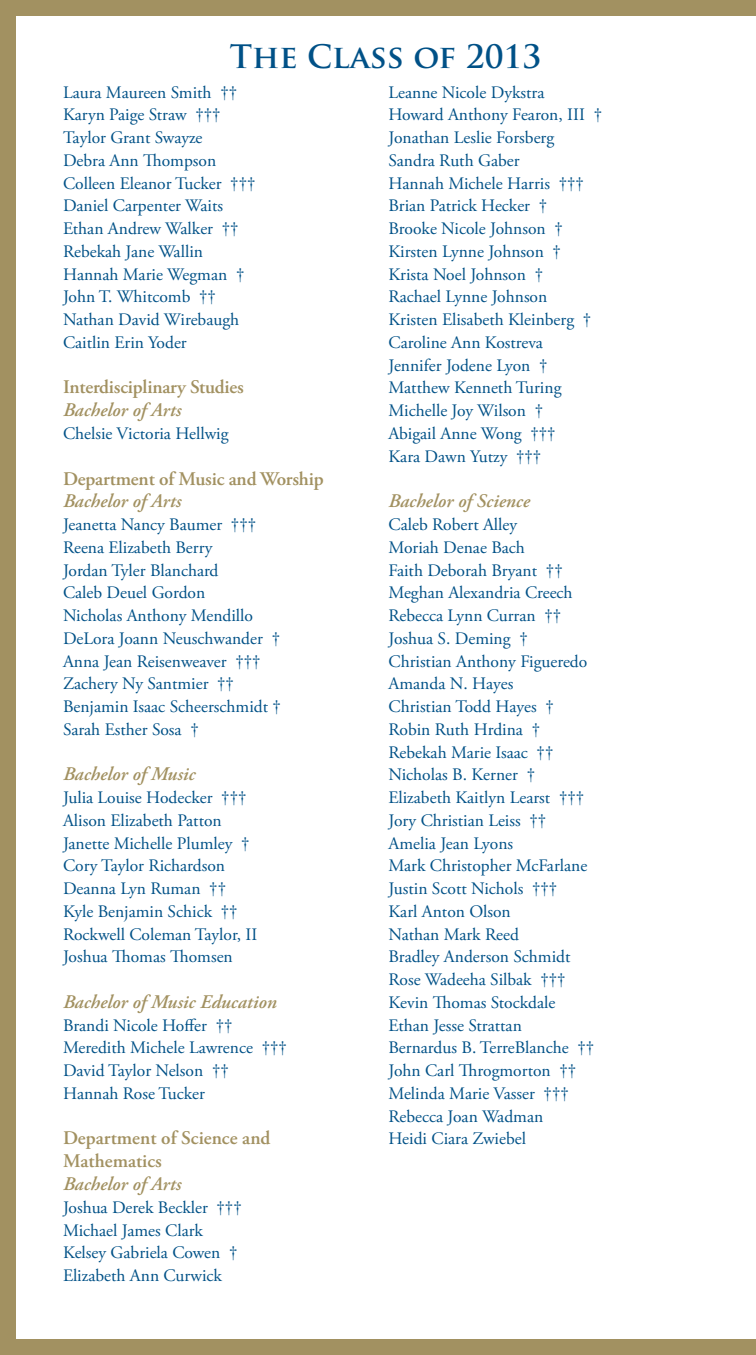
<style>
.page{position:relative;width:756px;height:1355px;background:#fff}
.page>*{position:absolute;margin:0;border:0;box-sizing:border-box;transform-origin:0 0}
.t1{font:700 31.5px "Trajan Pro";color:#005187}
.class_of_2008-degree{font:italic 600 19.25px "Adobe Garamond Pro";color:#a29161}
.class_of_2008-depart{font:600 19.25px/22.8px "Adobe Garamond Pro";letter-spacing:-.01em;color:#a29161}
.class_of_2008-name_o{font:17.5px "Adobe Garamond Pro";color:#005187}
</style>
<div class="page">
<div style="left:0;top:0;width:16px;height:1354px;background:#a29161"></div>
<div style="left:0;top:0;width:756px;height:16px;background:#a29161"></div>
<div style="left:0;top:1339px;width:756px;height:15px;background:#a29161"></div>
<h1 class="t1" style="left:230px;top:37px;width:313px">The Class of 2013</h1>
<p class="class_of_2008-name_o" style="left:63px;top:82px;width:176px">Laura Maureen Smith ††</p>
<p class="class_of_2008-name_o" style="left:63px;top:104px;width:159px">Karyn Paige Straw †††</p>
<p class="class_of_2008-name_o" style="left:63px;top:127px;width:141px">Taylor Grant Swayze</p>
<p class="class_of_2008-name_o" style="left:63px;top:150px;width:155px">Debra Ann Thompson</p>
<p class="class_of_2008-name_o" style="left:63px;top:173px;width:194px">Colleen Eleanor Tucker †††</p>
<p class="class_of_2008-name_o" style="left:63px;top:195px;width:162px">Daniel Carpenter Waits</p>
<p class="class_of_2008-name_o" style="left:63px;top:218px;width:177px">Ethan Andrew Walker ††</p>
<p class="class_of_2008-name_o" style="left:63px;top:241px;width:142px">Rebekah Jane Wallin</p>
<p class="class_of_2008-name_o" style="left:63px;top:264px;width:183px">Hannah Marie Wegman †</p>
<p class="class_of_2008-name_o" style="left:63px;top:286px;width:155px">John T. Whitcomb ††</p>
<p class="class_of_2008-name_o" style="left:63px;top:309px;width:178px">Nathan David Wirebaugh</p>
<p class="class_of_2008-name_o" style="left:63px;top:332px;width:125px">Caitlin Erin Yoder</p>
<p class="class_of_2008-depart" style="left:63px;top:376px;width:182px">Interdisciplinary Studies</p>
<p class="class_of_2008-degree" style="left:63px;top:399px;width:120px">Bachelor of Arts</p>
<p class="class_of_2008-name_o" style="left:63px;top:423px;width:167px">Chelsie Victoria Hellwig</p>
<p class="class_of_2008-depart" style="left:63px;top:467px;width:262px">Department of Music and Worship</p>
<p class="class_of_2008-degree" style="left:63px;top:490px;width:120px">Bachelor of Arts</p>
<p class="class_of_2008-name_o" style="left:63px;top:514px;width:195px">Jeanetta Nancy Baumer †††</p>
<p class="class_of_2008-name_o" style="left:63px;top:537px;width:151px">Reena Elizabeth Berry</p>
<p class="class_of_2008-name_o" style="left:63px;top:559px;width:157px">Jordan Tyler Blanchard</p>
<p class="class_of_2008-name_o" style="left:63px;top:582px;width:144px">Caleb Deuel Gordon</p>
<p class="class_of_2008-name_o" style="left:63px;top:605px;width:192px">Nicholas Anthony Mendillo</p>
<p class="class_of_2008-name_o" style="left:63px;top:628px;width:219px">DeLora Joann Neuschwander †</p>
<p class="class_of_2008-name_o" style="left:63px;top:650px;width:199px">Anna Jean Reisenweaver †††</p>
<p class="class_of_2008-name_o" style="left:63px;top:673px;width:173px">Zachery Ny Santmier ††</p>
<p class="class_of_2008-name_o" style="left:63px;top:696px;width:219px">Benjamin Isaac Scheerschmidt †</p>
<p class="class_of_2008-name_o" style="left:63px;top:719px;width:137px">Sarah Esther Sosa †</p>
<p class="class_of_2008-degree" style="left:63px;top:763px;width:134px">Bachelor of Music</p>
<p class="class_of_2008-name_o" style="left:63px;top:787px;width:185px">Julia Louise Hodecker †††</p>
<p class="class_of_2008-name_o" style="left:63px;top:810px;width:160px">Alison Elizabeth Patton</p>
<p class="class_of_2008-name_o" style="left:63px;top:832px;width:188px">Janette Michelle Plumley †</p>
<p class="class_of_2008-name_o" style="left:63px;top:855px;width:164px">Cory Taylor Richardson</p>
<p class="class_of_2008-name_o" style="left:63px;top:878px;width:165px">Deanna Lyn Ruman ††</p>
<p class="class_of_2008-name_o" style="left:63px;top:901px;width:176px">Kyle Benjamin Schick ††</p>
<p class="class_of_2008-name_o" style="left:63px;top:923px;width:196px">Rockwell Coleman Taylor, II</p>
<p class="class_of_2008-name_o" style="left:63px;top:946px;width:171px">Joshua Thomas Thomsen</p>
<p class="class_of_2008-degree" style="left:63px;top:990px;width:215px">Bachelor of Music Education</p>
<p class="class_of_2008-name_o" style="left:63px;top:1014px;width:171px">Brandi Nicole Hoffer ††</p>
<p class="class_of_2008-name_o" style="left:63px;top:1037px;width:225px">Meredith Michele Lawrence †††</p>
<p class="class_of_2008-name_o" style="left:63px;top:1060px;width:167px">David Taylor Nelson ††</p>
<p class="class_of_2008-name_o" style="left:63px;top:1083px;width:144px">Hannah Rose Tucker</p>
<p class="class_of_2008-depart" style="left:63px;top:1127px;width:209px">Department of Science and<br>Mathematics</p>
<p class="class_of_2008-degree" style="left:63px;top:1172px;width:120px">Bachelor of Arts</p>
<p class="class_of_2008-name_o" style="left:63px;top:1196px;width:180px">Joshua Derek Beckler †††</p>
<p class="class_of_2008-name_o" style="left:63px;top:1219px;width:141px">Michael James Clark</p>
<p class="class_of_2008-name_o" style="left:63px;top:1242px;width:176px">Kelsey Gabriela Cowen †</p>
<p class="class_of_2008-name_o" style="left:63px;top:1265px;width:161px">Elizabeth Ann Curwick</p>
<p class="class_of_2008-name_o" style="left:388px;top:82px;width:157px">Leanne Nicole Dykstra</p>
<p class="class_of_2008-name_o" style="left:388px;top:104px;width:215px">Howard Anthony Fearon, III †</p>
<p class="class_of_2008-name_o" style="left:388px;top:127px;width:167px">Jonathan Leslie Forsberg</p>
<p class="class_of_2008-name_o" style="left:388px;top:150px;width:133px">Sandra Ruth Gaber</p>
<p class="class_of_2008-name_o" style="left:388px;top:173px;width:197px">Hannah Michele Harris †††</p>
<p class="class_of_2008-name_o" style="left:388px;top:195px;width:160px">Brian Patrick Hecker †</p>
<p class="class_of_2008-name_o" style="left:388px;top:218px;width:176px">Brooke Nicole Johnson †</p>
<p class="class_of_2008-name_o" style="left:388px;top:241px;width:174px">Kirsten Lynne Johnson †</p>
<p class="class_of_2008-name_o" style="left:388px;top:264px;width:156px">Krista Noel Johnson †</p>
<p class="class_of_2008-name_o" style="left:388px;top:286px;width:160px">Rachael Lynne Johnson</p>
<p class="class_of_2008-name_o" style="left:388px;top:309px;width:204px">Kristen Elisabeth Kleinberg †</p>
<p class="class_of_2008-name_o" style="left:388px;top:332px;width:156px">Caroline Ann Kostreva</p>
<p class="class_of_2008-name_o" style="left:388px;top:355px;width:161px">Jennifer Jodene Lyon †</p>
<p class="class_of_2008-name_o" style="left:388px;top:377px;width:174px">Matthew Kenneth Turing</p>
<p class="class_of_2008-name_o" style="left:388px;top:400px;width:156px">Michelle Joy Wilson †</p>
<p class="class_of_2008-name_o" style="left:388px;top:423px;width:169px">Abigail Anne Wong †††</p>
<p class="class_of_2008-name_o" style="left:388px;top:446px;width:154px">Kara Dawn Yutzy †††</p>
<p class="class_of_2008-degree" style="left:388px;top:490px;width:143px">Bachelor of Science</p>
<p class="class_of_2008-name_o" style="left:388px;top:514px;width:130px">Caleb Robert Alley</p>
<p class="class_of_2008-name_o" style="left:388px;top:537px;width:138px">Moriah Denae Bach</p>
<p class="class_of_2008-name_o" style="left:388px;top:559px;width:176px">Faith Deborah Bryant ††</p>
<p class="class_of_2008-name_o" style="left:388px;top:582px;width:186px">Meghan Alexandria Creech</p>
<p class="class_of_2008-name_o" style="left:388px;top:605px;width:174px">Rebecca Lynn Curran ††</p>
<p class="class_of_2008-name_o" style="left:388px;top:628px;width:141px">Joshua S. Deming †</p>
<p class="class_of_2008-name_o" style="left:388px;top:650px;width:200px">Christian Anthony Figueredo</p>
<p class="class_of_2008-name_o" style="left:388px;top:673px;width:126px">Amanda N. Hayes</p>
<p class="class_of_2008-name_o" style="left:388px;top:696px;width:167px">Christian Todd Hayes †</p>
<p class="class_of_2008-name_o" style="left:388px;top:719px;width:153px">Robin Ruth Hrdina †</p>
<p class="class_of_2008-name_o" style="left:388px;top:741px;width:166px">Rebekah Marie Isaac ††</p>
<p class="class_of_2008-name_o" style="left:388px;top:764px;width:148px">Nicholas B. Kerner †</p>
<p class="class_of_2008-name_o" style="left:388px;top:787px;width:197px">Elizabeth Kaitlyn Learst †††</p>
<p class="class_of_2008-name_o" style="left:388px;top:810px;width:159px">Jory Christian Leiss ††</p>
<p class="class_of_2008-name_o" style="left:388px;top:832px;width:126px">Amelia Jean Lyons</p>
<p class="class_of_2008-name_o" style="left:388px;top:855px;width:200px">Mark Christopher McFarlane</p>
<p class="class_of_2008-name_o" style="left:388px;top:878px;width:170px">Justin Scott Nichols †††</p>
<p class="class_of_2008-name_o" style="left:388px;top:901px;width:124px">Karl Anton Olson</p>
<p class="class_of_2008-name_o" style="left:388px;top:923px;width:132px">Nathan Mark Reed</p>
<p class="class_of_2008-name_o" style="left:388px;top:946px;width:184px">Bradley Anderson Schmidt</p>
<p class="class_of_2008-name_o" style="left:388px;top:969px;width:179px">Rose Wadeeha Silbak †††</p>
<p class="class_of_2008-name_o" style="left:388px;top:992px;width:168px">Kevin Thomas Stockdale</p>
<p class="class_of_2008-name_o" style="left:388px;top:1014px;width:135px">Ethan Jesse Strattan</p>
<p class="class_of_2008-name_o" style="left:388px;top:1037px;width:207px">Bernardus B. TerreBlanche ††</p>
<p class="class_of_2008-name_o" style="left:388px;top:1060px;width:189px">John Carl Throgmorton ††</p>
<p class="class_of_2008-name_o" style="left:388px;top:1083px;width:182px">Melinda Marie Vasser †††</p>
<p class="class_of_2008-name_o" style="left:388px;top:1105px;width:156px">Rebecca Joan Wadman</p>
<p class="class_of_2008-name_o" style="left:388px;top:1128px;width:139px">Heidi Ciara Zwiebel</p>
</div>
